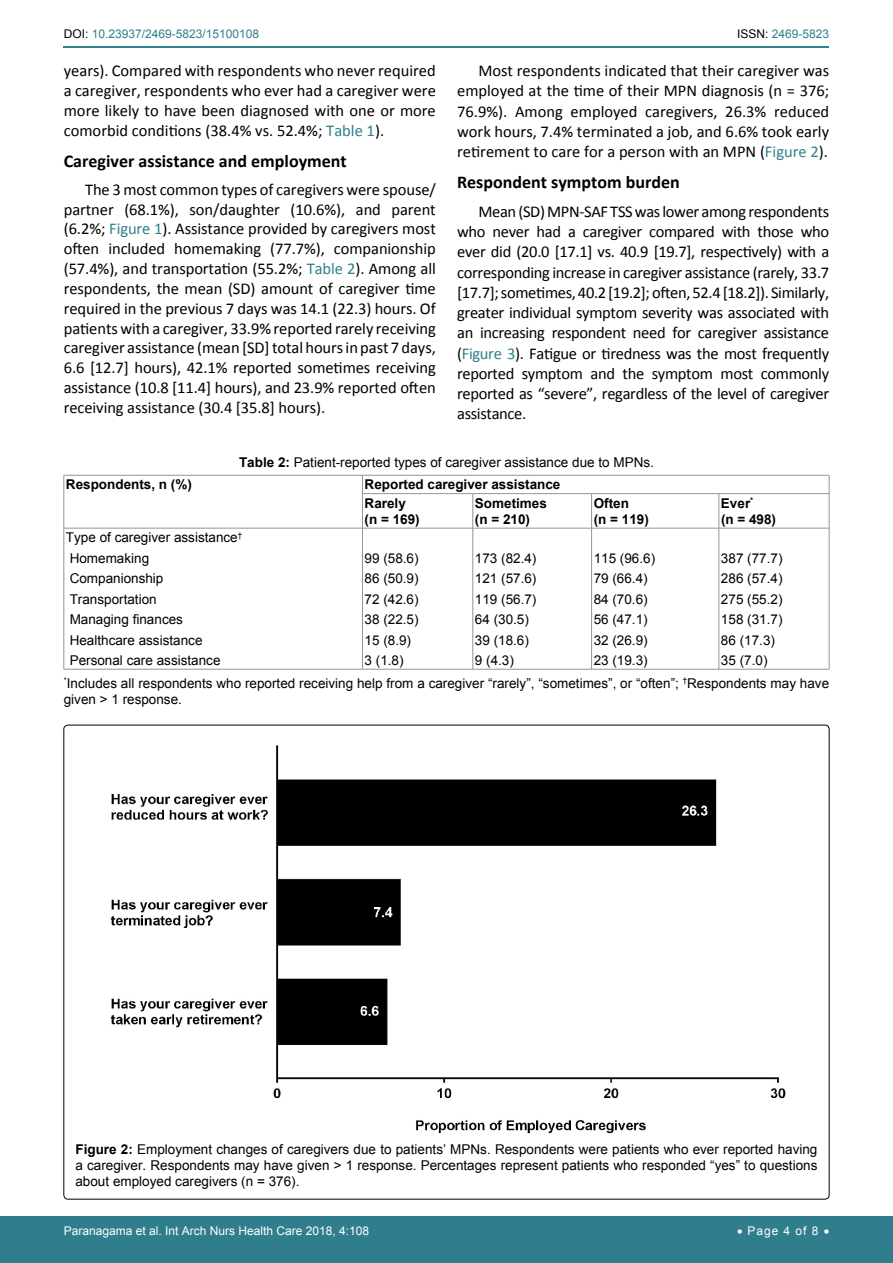
<style>
.page{position:relative;width:893px;height:1263px;background:#fff}
.page>*{position:absolute;margin:0;border:0;box-sizing:border-box;transform-origin:0 0}
.t1{font:700 18px "Calibri";color:#000}
.t2{font:16.5px/20.2px "Calibri";letter-spacing:-.005em;color:#000;text-align:justify}
.t3{font:13.5px/20.4px "Arial";color:#000}
.t4{font:700 13.5px/16.2px "Arial";color:#000}
.t5{font:12px "Arial";color:#fff}
.t6{font:12px "Arial";color:#30808d}
.s1{color:#000}
.s2{color:#30808d}
.s3{font-weight:700}
</style>
<div class="page">
<hr style="left:64px;top:46px;width:765px;height:2px;background:#30808d">
<div style="left:0;top:1217px;width:893px;height:46px;background:#307d8d"></div>
<hr style="left:64px;top:475px;width:298px;height:1px;background:#939598">
<svg style="left:64px;top:475px;width:1px;height:19px"></svg>
<hr style="left:362px;top:475px;width:111px;height:1px;background:#939598">
<svg style="left:362px;top:475px;width:1px;height:18px"></svg>
<hr style="left:473px;top:475px;width:119px;height:1px;background:#939598">
<hr style="left:592px;top:475px;width:127px;height:1px;background:#939598">
<hr style="left:719px;top:475px;width:110px;height:1px;background:#939598">
<svg style="left:829px;top:475px;width:1px;height:19px"></svg>
<hr style="left:64px;top:494px;width:1px;height:34px;background:#939598">
<hr style="left:362px;top:493px;width:111px;height:1px;background:#939598">
<hr style="left:362px;top:494px;width:1px;height:34px;background:#939598">
<hr style="left:473px;top:493px;width:119px;height:1px;background:#939598">
<hr style="left:473px;top:494px;width:1px;height:34px;background:#939598">
<hr style="left:592px;top:493px;width:127px;height:1px;background:#939598">
<hr style="left:591px;top:494px;width:1px;height:34px;background:#939598">
<hr style="left:719px;top:493px;width:110px;height:1px;background:#939598">
<hr style="left:719px;top:494px;width:1px;height:34px;background:#939598">
<hr style="left:829px;top:494px;width:1px;height:34px;background:#939598">
<hr style="left:64px;top:528px;width:298px;height:1px;background:#939598">
<hr style="left:64px;top:528px;width:1px;height:141px;background:#939598">
<hr style="left:362px;top:528px;width:111px;height:1px;background:#939598">
<hr style="left:362px;top:528px;width:1px;height:141px;background:#939598">
<hr style="left:473px;top:528px;width:119px;height:1px;background:#939598">
<hr style="left:473px;top:528px;width:1px;height:141px;background:#939598">
<hr style="left:592px;top:528px;width:127px;height:1px;background:#939598">
<hr style="left:591px;top:528px;width:1px;height:141px;background:#939598">
<hr style="left:719px;top:528px;width:110px;height:1px;background:#939598">
<hr style="left:719px;top:528px;width:1px;height:141px;background:#939598">
<hr style="left:829px;top:528px;width:1px;height:141px;background:#939598">
<hr style="left:64px;top:669px;width:298px;height:1px;background:#939598">
<hr style="left:362px;top:669px;width:111px;height:1px;background:#939598">
<hr style="left:473px;top:669px;width:119px;height:1px;background:#939598">
<hr style="left:592px;top:669px;width:127px;height:1px;background:#939598">
<hr style="left:719px;top:669px;width:110px;height:1px;background:#939598">
<img style="left:110px;top:745px;width:676px;height:389px">
<p class="t6" style="left:64px;top:26px;width:197px"><span class="s1">DOI:</span> 10.23937/2469-5823/15100108</p>
<p class="t6" style="left:737px;top:26px;width:94px"><span class="s1">ISSN:</span> 2469-5823</p>
<p class="t2" style="left:64px;top:61px;width:374px;line-height:19.8px">years). Compared with respondents who never required a caregiver, respondents who ever had a caregiver were more likely to have been diagnosed with one or more comorbid conditions (38.4% vs. 52.4%; <span class="s2">Table 1</span>).</p>
<p class="t1" style="left:64px;top:149px;width:285px">Caregiver assistance and employment</p>
<p class="t2" style="left:64px;top:180px;width:374px;line-height:19.8px;text-indent:21px">The 3 most common types of caregivers were spouse/ partner (68.1%), son/daughter (10.6%), and parent (6.2%; <span class="s2">Figure 1</span>). Assistance provided by caregivers most often included homemaking (77.7%), companionship (57.4%), and transportation (55.2%; <span class="s2">Table 2</span>). Among all respondents, the mean (SD) amount of caregiver time required in the previous 7 days was 14.1 (22.3) hours. Of patients with a caregiver, 33.9% reported rarely receiving caregiver assistance (mean [SD] total hours in past 7 days, 6.6 [12.7] hours), 42.1% reported sometimes receiving assistance (10.8 [11.4] hours), and 23.9% reported often receiving assistance (30.4 [35.8] hours).</p>
<p class="t2" style="left:457px;top:61px;width:374px;text-indent:21px">Most respondents indicated that their caregiver was employed at the time of their MPN diagnosis (n = 376; 76.9%). Among employed caregivers, 26.3% reduced work hours, 7.4% terminated a job, and 6.6% took early retirement to care for a person with an MPN (<span class="s2">Figure 2</span>).</p>
<p class="t1" style="left:457px;top:171px;width:224px">Respondent symptom burden</p>
<p class="t2" style="left:457px;top:201px;width:374px;text-indent:21px">Mean (SD) MPN-SAF TSS was lower among respondents who never had a caregiver compared with those who ever did (20.0 [17.1] vs. 40.9 [19.7], respectively) with a corresponding increase in caregiver assistance (rarely, 33.7 [17.7]; sometimes, 40.2 [19.2]; often, 52.4 [18.2]). Similarly, greater individual symptom severity was associated with an increasing respondent need for caregiver assistance (<span class="s2">Figure 3</span>). Fatigue or tiredness was the most frequently reported symptom and the symptom most commonly reported as “severe”, regardless of the level of caregiver assistance.</p>
<p class="t3" style="left:239px;top:452px;width:416px"><span class="s3">Table 2:</span> Patient-reported types of caregiver assistance due to MPNs.</p>
<p class="t4" style="left:66px;top:477px;width:128px">Respondents, n (%)</p>
<p class="t4" style="left:365px;top:476px;width:197px;line-height:18.3px">Reported caregiver assistance<br>Rarely</p>
<p class="t4" style="left:365px;top:511px;width:57px">(n = 169)</p>
<p class="t4" style="left:475px;top:495px;width:74px">Sometimes (n = 210)</p>
<p class="t4" style="left:594px;top:495px;width:57px">Often<br>(n = 119)</p>
<p class="t4" style="left:721px;top:495px;width:57px">Ever<sup>*<br></sup>(n = 498)</p>
<p class="t3" style="left:66px;top:527px;width:178px">Type of caregiver assistance<sup>†<br></sup>Homemaking<br>Companionship<br>Transportation<br>Managing finances<br>Healthcare assistance<br>Personal care assistance</p>
<p class="t3" style="left:365px;top:548px;width:56px">99 (58.6)<br>86 (50.9)<br>72 (42.6)<br>38 (22.5)<br>15 (8.9)<br>3 (1.8)</p>
<p class="t3" style="left:475px;top:548px;width:63px">173 (82.4)<br>121 (57.6)<br>119 (56.7)<br>64 (30.5)<br>39 (18.6)<br>9 (4.3)</p>
<p class="t3" style="left:594px;top:548px;width:63px">115 (96.6)<br>79 (66.4)<br>84 (70.6)<br>56 (47.1)<br>32 (26.9)<br>23 (19.3)</p>
<p class="t3" style="left:721px;top:548px;width:63px">387 (77.7)<br>286 (57.4)<br>275 (55.2)<br>158 (31.7)<br>86 (17.3)<br>35 (7.0)</p>
<p class="t3" style="left:64px;top:675px;width:767px;line-height:16.2px"><sup>*</sup>Includes all respondents who reported receiving help from a caregiver “rarely”, “sometimes”, or “often”; <sup>†</sup>Respondents may have given &gt; 1 response.</p>
<p class="t3" style="left:75px;top:1141px;width:743px;line-height:16.2px;text-align:justify"><span class="s3">Figure 2:</span> Employment changes of caregivers due to patients’ MPNs. Respondents were patients who ever reported having a caregiver. Respondents may have given &gt; 1 response. Percentages represent patients who responded “yes” to questions about employed caregivers (n = 376).</p>
<p class="t5" style="left:64px;top:1223px;width:307px">Paranagama et al. Int Arch Nurs Health Care 2018, 4:108</p>
<p class="t5" style="left:737px;top:1223px;width:94px">• Page 4 of 8 •</p>
</div>
